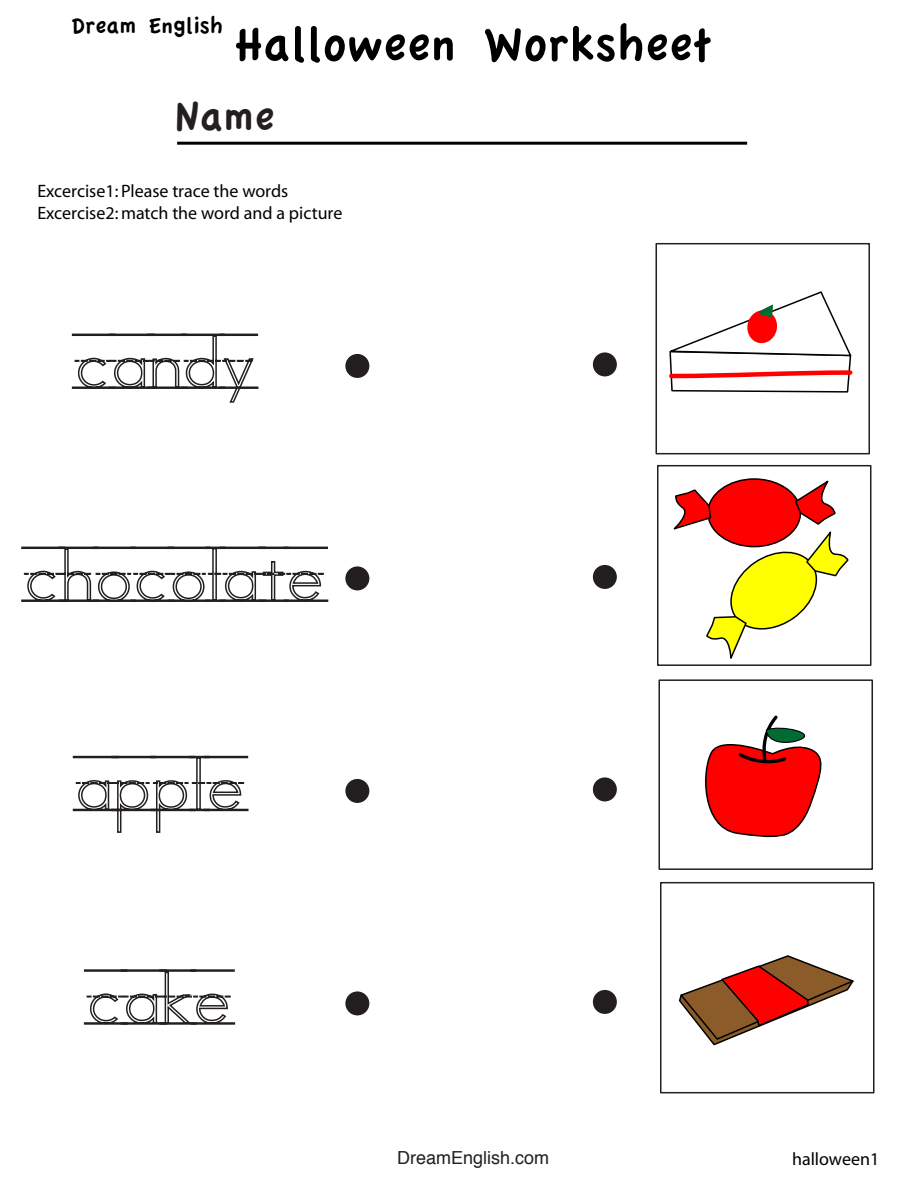
<style>
.page{position:relative;width:918px;height:1188px;background:#fff}
.page>*{position:absolute;margin:0;border:0;box-sizing:border-box;transform-origin:0 0}
.t1{font:51px "Apple Casual";color:#000}
.t2{font:43.5px "Apple Casual";color:#231f20}
.t3{font:24px "Apple Casual";color:#000}
.t4{font:18px/22.2px "Myriad";color:#000}
.t5{font:18px "Helvetica";color:#231f20}
</style>
<div class="page">
<hr style="left:177px;top:142px;width:570px;height:3px;background:#000">
<svg style="left:71px;top:333px;width:188px;height:70px"></svg>
<div style="left:655px;top:243px;width:215px;height:211px;border:2px solid #231f20"></div>
<div style="left:657px;top:465px;width:214px;height:201px;border:2px solid #231f20"></div>
<div style="left:658px;top:679px;width:215px;height:191px;border:2px solid #231f20"></div>
<div style="left:660px;top:882px;width:214px;height:211px;border:2px solid #231f20"></div>
<svg style="left:21px;top:546px;width:308px;height:56px"></svg>
<div style="left:592px;top:352px;width:26px;height:25px;background:#231f20;border-radius:50%"></div>
<div style="left:591px;top:351px;width:27px;height:27px;border:2px solid #fff;border-radius:50%"></div>
<div style="left:592px;top:564px;width:26px;height:26px;background:#231f20;border-radius:50%"></div>
<div style="left:591px;top:563px;width:27px;height:27px;border:2px solid #fff;border-radius:50%"></div>
<div style="left:592px;top:777px;width:26px;height:25px;background:#231f20;border-radius:50%"></div>
<div style="left:591px;top:776px;width:27px;height:27px;border:2px solid #fff;border-radius:50%"></div>
<div style="left:592px;top:989px;width:26px;height:26px;background:#231f20;border-radius:50%"></div>
<div style="left:591px;top:988px;width:27px;height:27px;border:2px solid #fff;border-radius:50%"></div>
<div style="left:345px;top:353px;width:25px;height:26px;background:#231f20;border-radius:50%"></div>
<div style="left:344px;top:352px;width:27px;height:27px;border:2px solid #fff;border-radius:50%"></div>
<div style="left:345px;top:566px;width:25px;height:25px;background:#231f20;border-radius:50%"></div>
<div style="left:344px;top:565px;width:27px;height:27px;border:2px solid #fff;border-radius:50%"></div>
<div style="left:345px;top:778px;width:25px;height:26px;background:#231f20;border-radius:50%"></div>
<div style="left:344px;top:777px;width:27px;height:27px;border:2px solid #fff;border-radius:50%"></div>
<div style="left:345px;top:991px;width:25px;height:25px;background:#231f20;border-radius:50%"></div>
<div style="left:344px;top:990px;width:27px;height:27px;border:2px solid #fff;border-radius:50%"></div>
<svg style="left:679px;top:955px;width:175px;height:91px"></svg>
<svg style="left:673px;top:478px;width:176px;height:181px"></svg>
<svg style="left:669px;top:291px;width:184px;height:102px"></svg>
<svg style="left:72px;top:755px;width:177px;height:78px"></svg>
<svg style="left:83px;top:969px;width:153px;height:56px"></svg>
<svg style="left:705px;top:715px;width:117px;height:123px"></svg>
<h3 class="t3" style="left:72px;top:13px;width:153px">Dream English</h3>
<h1 class="t1" style="left:234px;top:17px;width:479px">Halloween Worksheet</h1>
<h2 class="t2" style="left:174px;top:93px;width:102px">Name</h2>
<p class="t4" style="left:37px;top:181px;width:307px">Excercise1: Please trace the words<br>Excercise2: match the word and a picture</p>
<p class="t5" style="left:397px;top:1144px;width:154px">DreamEnglish.com</p>
<p class="t4" style="left:792px;top:1149px;width:89px">halloween1</p>
</div>
